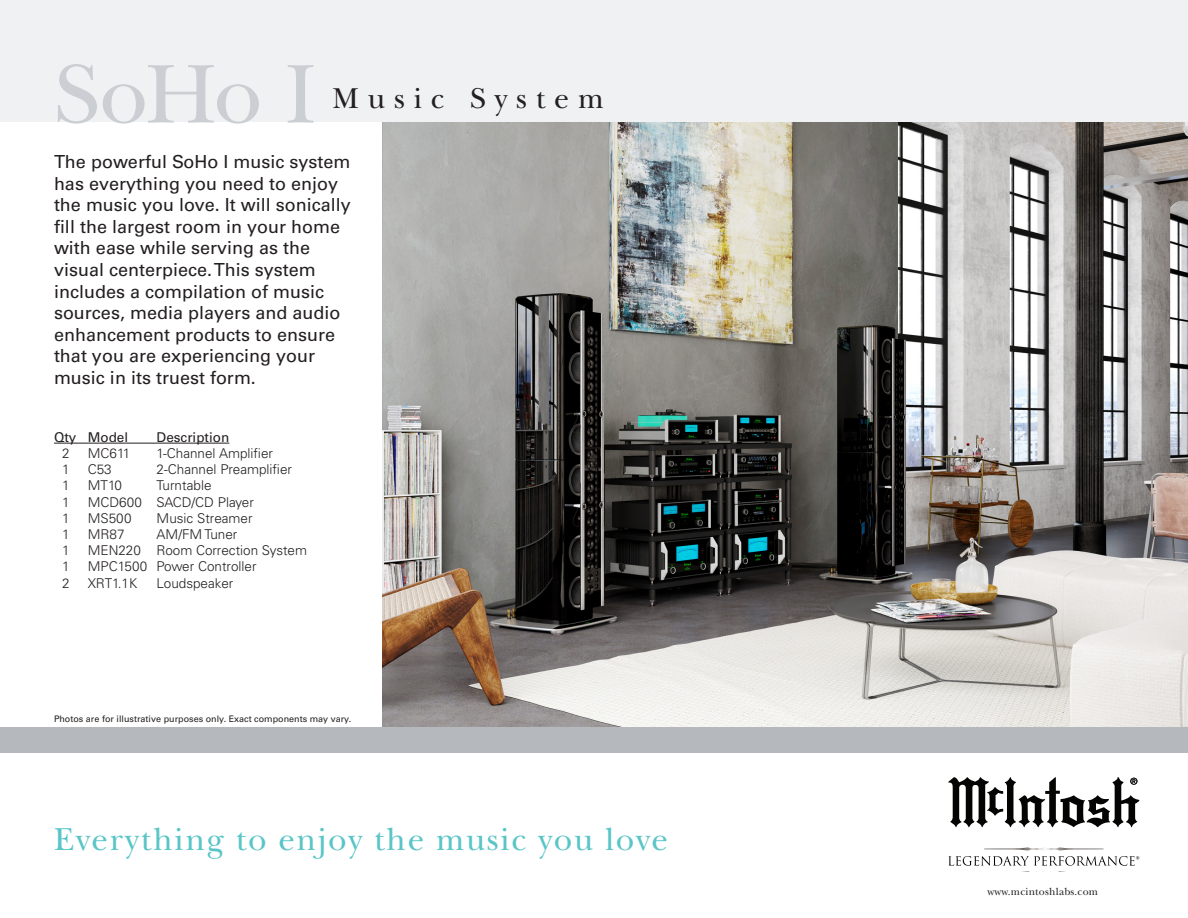
<style>
.page{position:relative;width:1188px;height:918px;background:#fff}
.page>*{position:absolute;margin:0;border:0;box-sizing:border-box;transform-origin:0 0}
.t1{font:87px "New Baskerville Std";color:#cbced2}
.t2{font:33px "New Baskerville Std";letter-spacing:.05em;color:#5ac5c7}
.t3{font:30px "New Baskerville Std";letter-spacing:.295em;color:#231f20}
.t4{font:18px/21.6px "Univers LT Std";color:#231f20}
.t5{font:300 13.5px "Univers LT Std";color:#231f20}
.t6{font:13.5px "Univers LT Std";color:#231f20}
.t7{font:10.65px "New Baskerville Std";letter-spacing:.02em;color:#231f20}
.t8{font:9px "Univers LT Std";color:#231f20}
</style>
<div class="page">
<img style="left:382px;top:122px;width:806px;height:605px">
<div style="left:0;top:0;width:1188px;height:122px;background:#f0f1f3"></div>
<div style="left:0;top:727px;width:1188px;height:26px;background:#b5b9be"></div>
<svg style="left:948px;top:777px;width:191px;height:50px"></svg>
<svg style="left:948px;top:847px;width:191px;height:25px"></svg>
<hr style="left:54px;top:443px;width:175px;height:1px;background:#231f20">
<p class="t1" style="left:54px;top:44px;width:264px">SoHo I</p>
<p class="t3" style="left:333px;top:80px;width:273px">Music System</p>
<p class="t4" style="left:54px;top:151px;width:298px">The powerful SoHo I music system has everything you need to enjoy the music you love. It will sonically fill the largest room in your home with ease while serving as the visual centerpiece. This system includes a compilation of music sources, media players and audio enhancement products to ensure that you are experiencing your music in its truest form.</p>
<p class="t6" style="left:54px;top:429px;width:76px">Qty Model</p>
<p class="t6" style="left:157px;top:429px;width:74px">Description</p>
<p class="t5" style="left:62px;top:445px;width:9px">2</p>
<p class="t5" style="left:88px;top:445px;width:44px">MC611</p>
<p class="t5" style="left:157px;top:445px;width:118px">1-Channel Amplifier</p>
<p class="t5" style="left:62px;top:461px;width:9px">1</p>
<p class="t5" style="left:88px;top:461px;width:26px">C53</p>
<p class="t5" style="left:157px;top:461px;width:137px">2-Channel Preamplifier</p>
<p class="t5" style="left:62px;top:477px;width:9px">1</p>
<p class="t5" style="left:88px;top:477px;width:36px">MT10</p>
<p class="t5" style="left:157px;top:477px;width:56px">Turntable</p>
<p class="t5" style="left:62px;top:494px;width:9px">1</p>
<p class="t5" style="left:88px;top:494px;width:168px">MCD600 SACD/CD Player</p>
<p class="t5" style="left:62px;top:510px;width:9px">1</p>
<p class="t5" style="left:88px;top:510px;width:45px">MS500</p>
<p class="t5" style="left:157px;top:510px;width:97px">Music Streamer</p>
<p class="t5" style="left:62px;top:526px;width:9px">1</p>
<p class="t5" style="left:88px;top:526px;width:38px">MR87</p>
<p class="t5" style="left:157px;top:526px;width:82px">AM/FM Tuner</p>
<p class="t5" style="left:62px;top:542px;width:9px">1</p>
<p class="t5" style="left:88px;top:542px;width:221px">MEN220 Room Correction System</p>
<p class="t5" style="left:62px;top:558px;width:9px">1</p>
<p class="t5" style="left:88px;top:558px;width:170px">MPC1500 Power Controller</p>
<p class="t5" style="left:62px;top:575px;width:9px">2</p>
<p class="t5" style="left:88px;top:575px;width:51px">XRT1.1K</p>
<p class="t5" style="left:157px;top:575px;width:78px">Loudspeaker</p>
<p class="t8" style="left:54px;top:713px;width:299px">Photos are for illustrative purposes only. Exact components may vary.</p>
<p class="t2" style="left:54px;top:820px;width:616px">Everything to enjoy the music you love</p>
<p class="t7" style="left:987px;top:885px;width:112px">www.mcintoshlabs.com</p>
</div>
